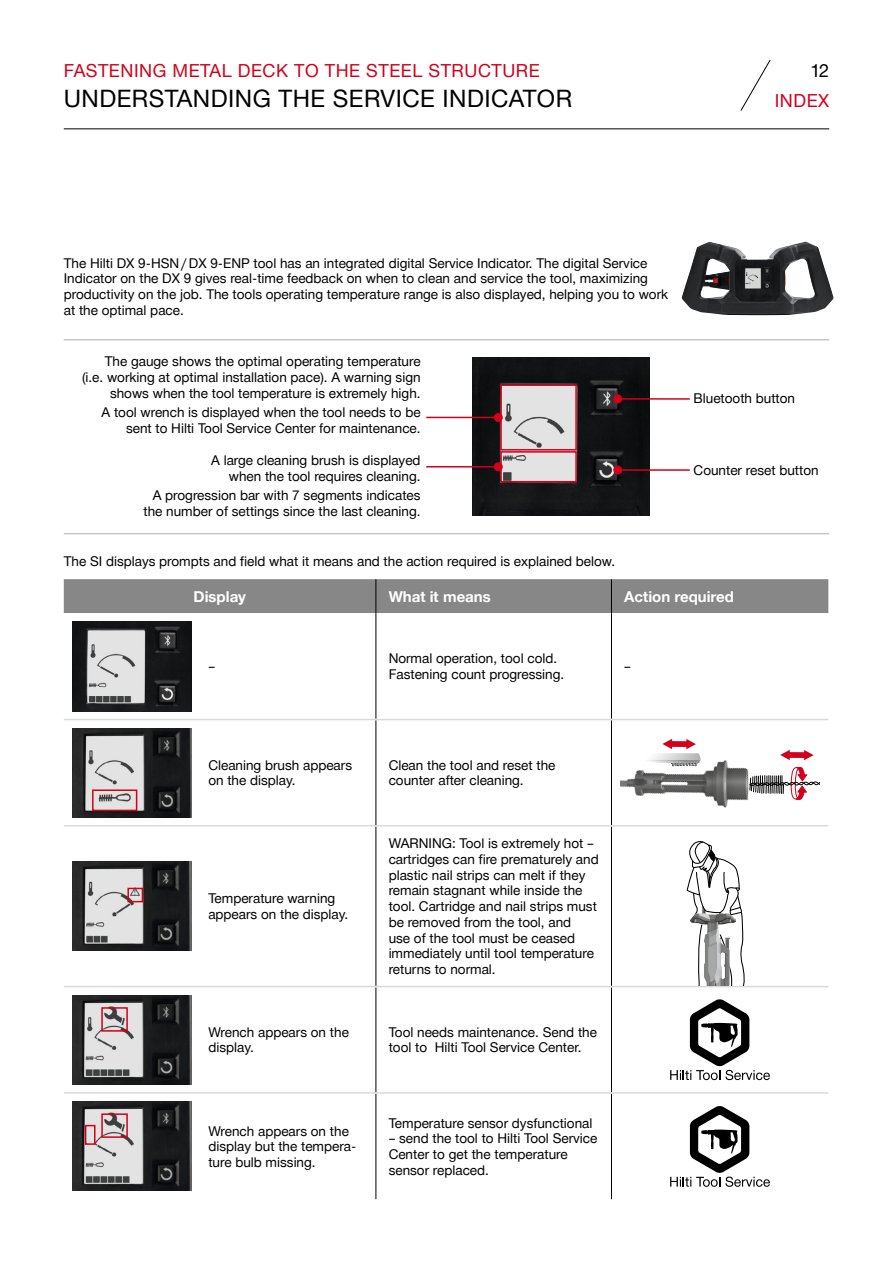
<style>
.page{position:relative;width:893px;height:1263px;background:#fff}
.page>*{position:absolute;margin:0;border:0;box-sizing:border-box;transform-origin:0 0}
.Untertitel_Ebene_I{font:24px "Hilti";letter-spacing:.02em;color:#000}
.t1{font:18px "Hilti";letter-spacing:.03em;color:#d2001a}
.t2{font:18px "Hilti";color:#000}
.Grundtext{font:700 15px "Hilti";color:#fff}
.Grundtext-2{font:13.5px/15.8px "Hilti";color:#000}
</style>
<div class="page">
<hr style="left:64px;top:128px;width:765px;height:1px;background:#000">
<svg style="left:741px;top:60px;width:29px;height:51px"></svg>
<img style="left:682px;top:242px;width:151px;height:73px">
<img style="left:472px;top:358px;width:177px;height:158px">
<div style="left:500px;top:451px;width:77px;height:31px;border:2px solid #d2001a"></div>
<div style="left:500px;top:384px;width:77px;height:66px;border:2px solid #d2001a"></div>
<hr style="left:426px;top:466px;width:72px;height:1px;background:#d2001a">
<div style="left:494px;top:462px;width:9px;height:9px;background:#d2001a;border-radius:50%"></div>
<hr style="left:426px;top:417px;width:72px;height:1px;background:#d2001a">
<div style="left:494px;top:413px;width:9px;height:9px;background:#d2001a;border-radius:50%"></div>
<hr style="left:618px;top:398px;width:72px;height:2px;background:#d2001a">
<div style="left:613px;top:394px;width:9px;height:9px;background:#d2001a;border-radius:50%"></div>
<hr style="left:618px;top:469px;width:72px;height:2px;background:#d2001a">
<div style="left:613px;top:465px;width:9px;height:9px;background:#d2001a;border-radius:50%"></div>
<div style="left:64px;top:579px;width:764px;height:34px;background:#868786"></div>
<svg style="left:64px;top:613px;width:764px;height:586px"></svg>
<hr style="left:376px;top:579px;width:1px;height:34px;background:#000">
<hr style="left:611px;top:579px;width:1px;height:34px;background:#000">
<hr style="left:376px;top:613px;width:1px;height:106px;background:#000">
<hr style="left:611px;top:613px;width:1px;height:106px;background:#000">
<hr style="left:376px;top:720px;width:1px;height:105px;background:#000">
<hr style="left:611px;top:720px;width:1px;height:105px;background:#000">
<hr style="left:376px;top:826px;width:1px;height:160px;background:#000">
<hr style="left:611px;top:826px;width:1px;height:160px;background:#000">
<hr style="left:376px;top:987px;width:1px;height:105px;background:#000">
<hr style="left:611px;top:987px;width:1px;height:105px;background:#000">
<hr style="left:376px;top:1094px;width:1px;height:105px;background:#000">
<hr style="left:611px;top:1094px;width:1px;height:105px;background:#000">
<hr style="left:64px;top:719px;width:136px;height:1px;background:#d9dada">
<hr style="left:200px;top:719px;width:176px;height:1px;background:#d9dada">
<hr style="left:376px;top:719px;width:235px;height:1px;background:#d9dada">
<hr style="left:611px;top:719px;width:217px;height:1px;background:#d9dada">
<hr style="left:64px;top:825px;width:136px;height:1px;background:#d9dada">
<hr style="left:200px;top:825px;width:176px;height:1px;background:#d9dada">
<hr style="left:376px;top:825px;width:235px;height:1px;background:#d9dada">
<hr style="left:611px;top:825px;width:217px;height:1px;background:#d9dada">
<hr style="left:64px;top:986px;width:136px;height:1px;background:#d9dada">
<hr style="left:200px;top:986px;width:176px;height:1px;background:#d9dada">
<hr style="left:376px;top:986px;width:235px;height:1px;background:#d9dada">
<hr style="left:611px;top:986px;width:217px;height:1px;background:#d9dada">
<hr style="left:64px;top:1092px;width:136px;height:2px;background:#d9dada">
<hr style="left:200px;top:1092px;width:176px;height:2px;background:#d9dada">
<hr style="left:376px;top:1092px;width:235px;height:2px;background:#d9dada">
<hr style="left:611px;top:1092px;width:217px;height:2px;background:#d9dada">
<img style="left:72px;top:622px;width:119px;height:89px">
<img style="left:72px;top:728px;width:119px;height:89px">
<img style="left:620px;top:720px;width:141px;height:105px">
<svg style="left:748px;top:767px;width:72px;height:33px"></svg>
<svg style="left:780px;top:750px;width:34px;height:10px"></svg>
<svg style="left:645px;top:739px;width:56px;height:27px"></svg>
<img style="left:72px;top:861px;width:119px;height:90px">
<svg style="left:685px;top:837px;width:60px;height:149px"></svg>
<img style="left:690px;top:914px;width:45px;height:72px">
<img style="left:72px;top:995px;width:119px;height:89px">
<svg style="left:670px;top:999px;width:100px;height:81px"></svg>
<img style="left:72px;top:1101px;width:119px;height:90px">
<svg style="left:670px;top:1106px;width:100px;height:81px"></svg>
<div style="left:92px;top:789px;width:45px;height:22px;border:2px solid #d2001a"></div>
<div style="left:127px;top:888px;width:16px;height:14px;border:2px solid #d2001a"></div>
<div style="left:101px;top:1007px;width:27px;height:25px;border:2px solid #d2001a"></div>
<div style="left:101px;top:1113px;width:27px;height:25px;border:2px solid #d2001a"></div>
<div style="left:85px;top:1125px;width:11px;height:20px;border:2px solid #d2001a"></div>
<hr style="left:64px;top:339px;width:765px;height:1px;background:#c5c6c6">
<hr style="left:64px;top:533px;width:765px;height:1px;background:#c5c6c6">
<h2 class="t1" style="left:64px;top:60px;width:478px">FASTENING METAL DECK TO THE STEEL STRUCTURE</h2>
<h2 class="t2" style="left:810px;top:60px;width:20px">12</h2>
<p class="Untertitel_Ebene_I" style="left:64px;top:84px;width:510px">UNDERSTANDING THE SERVICE INDICATOR</p>
<h2 class="t1" style="left:775px;top:90px;width:56px">INDEX</h2>
<p class="Grundtext-2" style="left:64px;top:255px;width:606px">The Hilti DX 9-HSN / DX 9-ENP tool has an integrated digital Service Indicator. The digital Service Indicator on the DX 9 gives real-time feedback on when to clean and service the tool, maximizing productivity on the job. The tools operating temperature range is also displayed, helping you to work at the optimal pace.</p>
<p class="Grundtext-2" style="left:82px;top:354px;width:340px;text-align:right">The gauge shows the optimal operating temperature (i.e. working at optimal installation pace). A warning sign shows when the tool temperature is extremely high.</p>
<p class="Grundtext-2" style="left:102px;top:404px;width:321px;text-align:right">A tool wrench is displayed when the tool needs to be sent to Hilti Tool Service Center for maintenance.</p>
<p class="Grundtext-2" style="left:211px;top:453px;width:211px;text-align:right">A large cleaning brush is displayed when the tool requires cleaning.</p>
<p class="Grundtext-2" style="left:144px;top:487px;width:279px;text-align:right">A progression bar with 7 segments indicates the number of settings since the last cleaning.</p>
<p class="Grundtext-2" style="left:64px;top:554px;width:553px">The SI displays prompts and field what it means and the action required is explained below.</p>
<p class="Grundtext-2" style="left:694px;top:391px;width:103px">Bluetooth button</p>
<p class="Grundtext-2" style="left:694px;top:462px;width:127px">Counter reset button</p>
<p class="Grundtext" style="left:194px;top:588px;width:54px">Display</p>
<p class="Grundtext" style="left:389px;top:588px;width:104px">What it means</p>
<p class="Grundtext" style="left:624px;top:588px;width:111px">Action required</p>
<p class="Grundtext-2" style="left:208px;top:658px;width:8px">–</p>
<p class="Grundtext-2" style="left:389px;top:650px;width:177px">Normal operation, tool cold.<br>Fastening count progressing.</p>
<p class="Grundtext-2" style="left:624px;top:658px;width:8px">–</p>
<p class="Grundtext-2" style="left:208px;top:757px;width:145px">Cleaning brush appears on the display.</p>
<p class="Grundtext-2" style="left:389px;top:757px;width:168px">Clean the tool and reset the counter after cleaning.</p>
<p class="Grundtext-2" style="left:208px;top:891px;width:142px">Temperature warning appears on the display.</p>
<p class="Grundtext-2" style="left:389px;top:835px;width:212px">WARNING: Tool is extremely hot – cartridges can fire prematurely and plastic nail strips can melt if they remain stagnant while inside the tool. Cartridge and nail strips must be removed from the tool, and<br>use of the tool must be ceased immediately until tool temperature returns to normal.</p>
<p class="Grundtext-2" style="left:208px;top:1024px;width:142px">Wrench appears on the display.</p>
<p class="Grundtext-2" style="left:389px;top:1024px;width:210px">Tool needs maintenance. Send the tool to Hilti Tool Service Center.</p>
<p class="Grundtext-2" style="left:208px;top:1123px;width:150px">Wrench appears on the display but the tempera&shy;ture bulb missing.</p>
<p class="Grundtext-2" style="left:389px;top:1115px;width:205px">Temperature sensor dysfunctional</p>
<p class="Grundtext-2" style="left:389px;top:1131px;width:210px">– send the tool to Hilti Tool Service<br>Center to get the temperature sensor replaced.</p>
</div>
